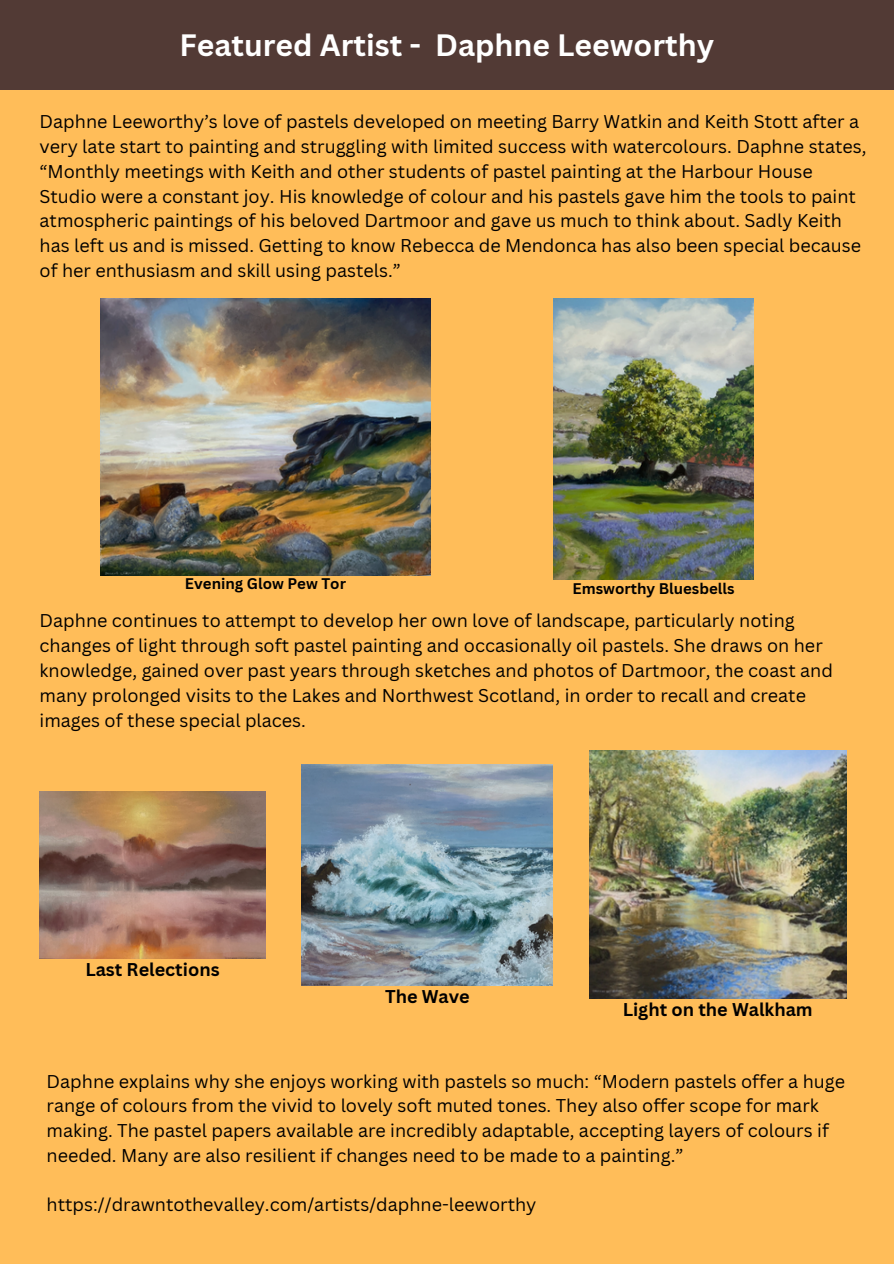
<style>
.page{position:relative;width:894px;height:1264px;background:#fff}
.page>*{position:absolute;margin:0;border:0;box-sizing:border-box;transform-origin:0 0}
.t1{font:700 30px "Canva Sans";color:#fff}
.t2{font:18px/24.8px "Canva Sans";color:#000}
.t3{font:700 18px "Canva Sans";color:#000}
.t4{font:700 15px "Canva Sans";color:#000}
</style>
<div class="page">
<div style="left:0;top:0;width:893px;height:1263px;background:#ffbd59"></div>
<div style="left:0;top:0;width:893px;height:89px;background:#523a35"></div>
<img style="left:101px;top:298px;width:329px;height:277px">
<img style="left:553px;top:298px;width:200px;height:281px">
<img style="left:589px;top:751px;width:256px;height:247px">
<img style="left:40px;top:791px;width:226px;height:167px">
<img style="left:301px;top:764px;width:251px;height:221px">
<h1 class="t1" style="left:179px;top:24px;width:536px">Featured Artist - Daphne Leeworthy</h1>
<h3 class="t2" style="left:40px;top:109px;width:828px">Daphne Leeworthy’s love of pastels developed on meeting Barry Watkin and Keith Stott after a very late start to painting and struggling with limited success with watercolours. Daphne states, “Monthly meetings with Keith and other students of pastel painting at the Harbour House Studio were a constant joy. His knowledge of colour and his pastels gave him the tools to paint atmospheric paintings of his beloved Dartmoor and gave us much to think about. Sadly Keith has left us and is missed. Getting to know Rebecca de Mendonca has also been special because of her enthusiasm and skill using pastels.”</h3>
<p class="t4" style="left:185px;top:573px;width:162px">Evening Glow Pew Tor</p>
<p class="t2" style="left:40px;top:607px;width:794px">Daphne continues to attempt to develop her own love of landscape, particularly noting changes of light through soft pastel painting and occasionally oil pastels. She draws on her knowledge, gained over past years through sketches and photos of Dartmoor, the coast and many prolonged visits to the Lakes and Northwest Scotland, in order to recall and create images of these special places.</p>
<p class="t4" style="left:572px;top:577px;width:163px">Emsworthy Bluesbells</p>
<h2 class="t3" style="left:85px;top:956px;width:136px">Last Relections</h2>
<h3 class="t3" style="left:385px;top:983px;width:86px">The Wave</h3>
<h2 class="t3" style="left:622px;top:997px;width:191px">Light on the Walkham</h2>
<p class="t2" style="left:47px;top:1068px;width:799px">Daphne explains why she enjoys working with pastels so much: “Modern pastels offer a huge range of colours from the vivid to lovely soft muted tones. They also offer scope for mark making. The pastel papers available are incredibly adaptable, accepting layers of colours if needed. Many are also resilient if changes need to be made to a painting.”</p>
<h2 class="t2" style="left:47px;top:1192px;width:491px">https://drawntothevalley.com/artists/daphne-leeworthy</h2>
</div>
